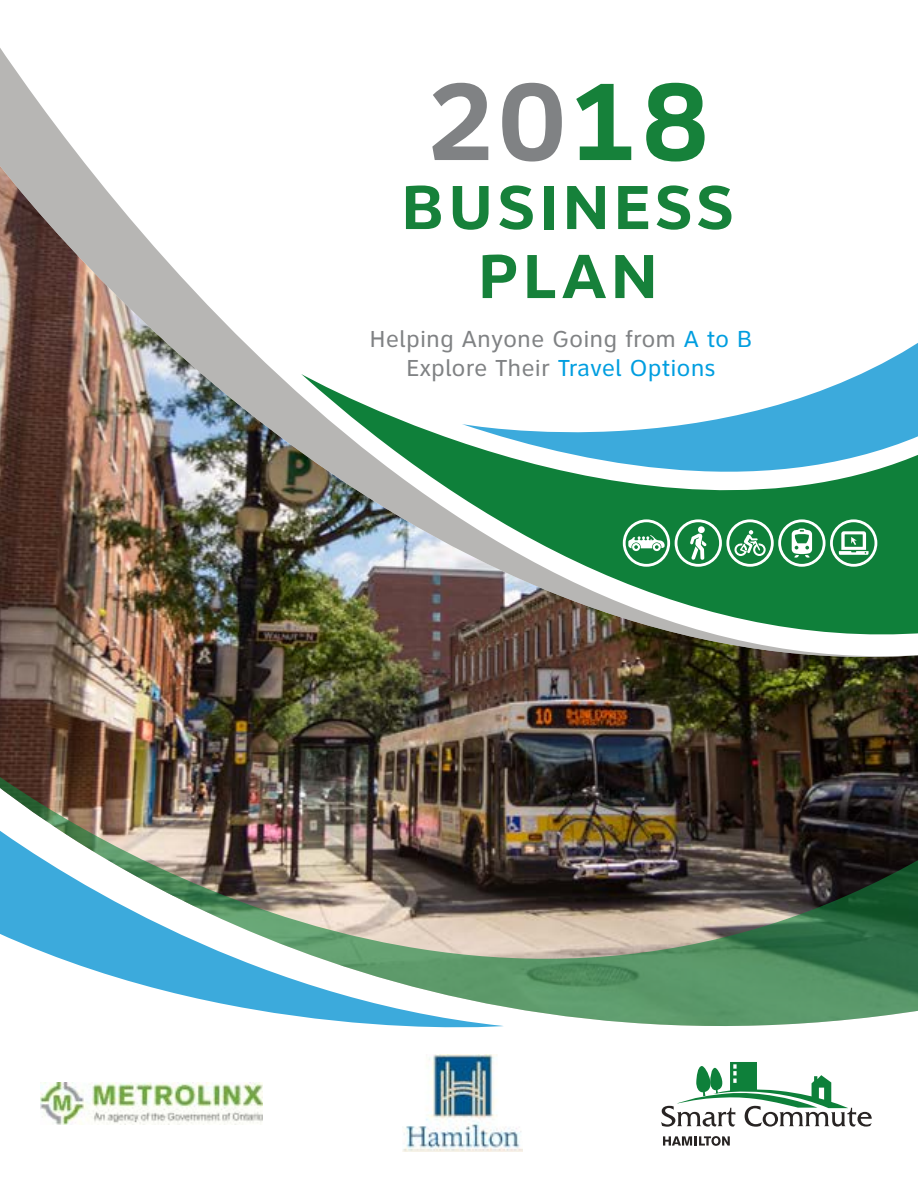
<style>
.page{position:relative;width:918px;height:1188px;background:#fff}
.page>*{position:absolute;margin:0;border:0;box-sizing:border-box;transform-origin:0 0}
.t1{font:700 114px "Clearview Text";color:#808284}
.t2{font:700 64.5px/69px "Clearview Text";letter-spacing:.045em;color:#16813a;text-align:center}
.t3{font:24px/28.8px "Clearview Text";color:#808284;text-align:center}
.s1{color:#16813a}
.s2{color:#009ee0}
</style>
<div class="page">
<img style="left:0;top:705px;width:918px;height:52px">
<img style="left:0;top:657px;width:918px;height:48px">
<img style="left:0;top:48px;width:918px;height:609px">
<img style="left:0;top:757px;width:918px;height:269px">
<img style="left:0;top:810px;width:504px;height:218px">
<svg style="left:661px;top:1062px;width:211px;height:65px"></svg>
<svg style="left:663px;top:1136px;width:67px;height:10px"></svg>
<div style="left:623px;top:519px;width:47px;height:48px;border:3px solid #fff;border-radius:50%"></div>
<svg style="left:628px;top:535px;width:37px;height:16px"></svg>
<div style="left:675px;top:519px;width:47px;height:48px;border:3px solid #fff;border-radius:50%"></div>
<svg style="left:690px;top:526px;width:17px;height:35px"></svg>
<div style="left:726px;top:519px;width:48px;height:48px;border:3px solid #fff;border-radius:50%"></div>
<svg style="left:735px;top:530px;width:31px;height:26px"></svg>
<div style="left:778px;top:519px;width:48px;height:48px;border:3px solid #fff;border-radius:50%"></div>
<svg style="left:792px;top:529px;width:20px;height:29px"></svg>
<div style="left:830px;top:519px;width:47px;height:48px;border:3px solid #fff;border-radius:50%"></div>
<svg style="left:839px;top:531px;width:30px;height:24px"></svg>
<img style="left:40px;top:1082px;width:222px;height:43px">
<img style="left:403px;top:1055px;width:120px;height:97px">
<h1 class="t1" style="left:424px;top:56px;width:288px">20<span class="s1">18</span></h1>
<h2 class="t2" style="left:401px;top:173px;width:336px">BUSINESS<br>PLAN</h2>
<p class="t3" style="left:370px;top:325px;width:384px">Helping Anyone Going from <span class="s2">A to B<br></span>Explore Their <span class="s2">Travel Options</span></p>
</div>
